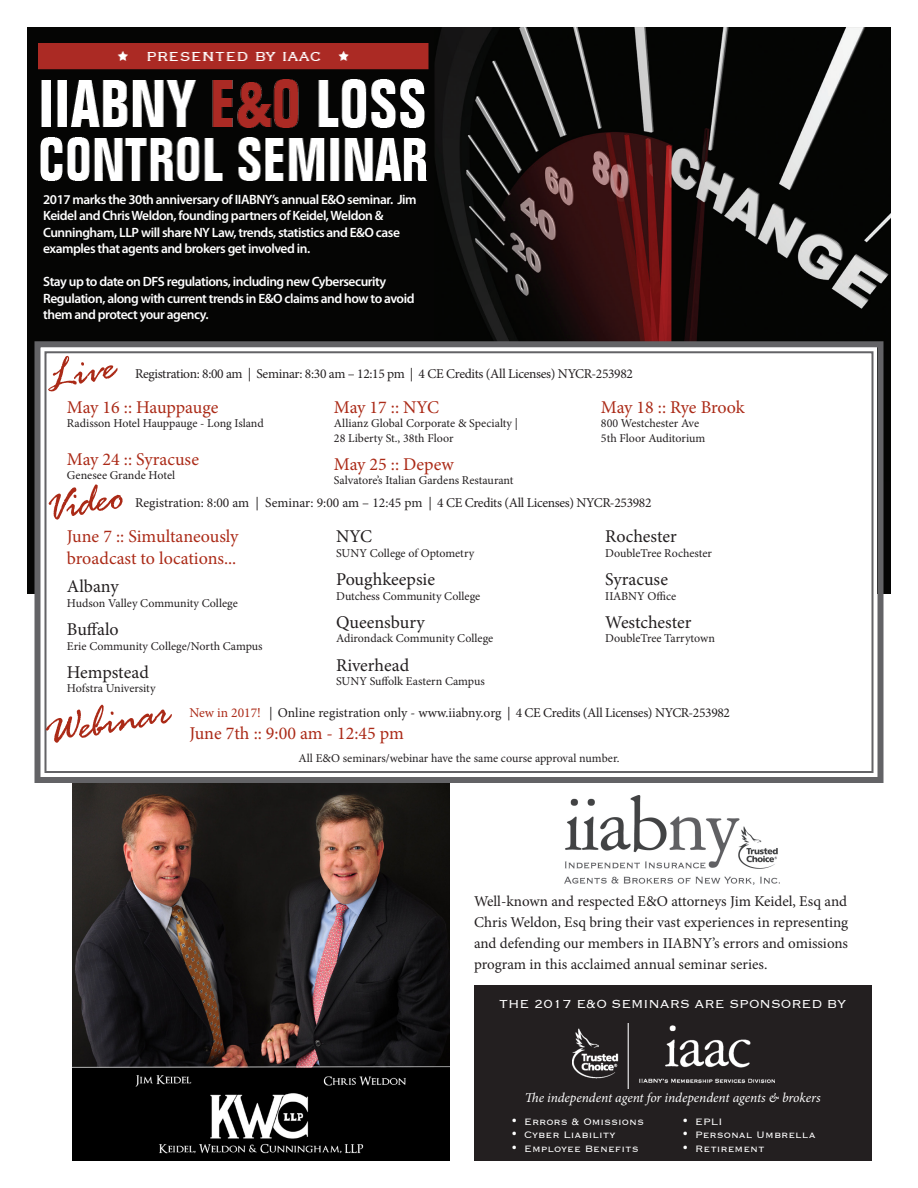
<style>
.page{position:relative;width:918px;height:1188px;background:#fff}
.page>*{position:absolute;margin:0;border:0;box-sizing:border-box;transform-origin:0 0}
.t1{font:45px "Rage Italic Let Plain";color:#ab2a17}
.t2{font:18px/21.6px "Minion Pro";letter-spacing:-.005em;color:#ab2a17}
.t3{font:18px "Minion Pro";color:#231f20}
.t4{font:15px/21px "Minion Pro";color:#231f20;text-align:justify}
.t5{font:15px "Copperplate Gothic BT";color:#fff}
.t6{font:600 13.5px/16.5px "Myriad Pro";letter-spacing:-.035em;color:#fff}
.t7{font:13.5px "Minion Pro";letter-spacing:-.025em;color:#231f20}
.t8{font:italic 13.5px "Minion Pro";letter-spacing:-.005em;color:#fff}
.t9{font:12px/14.4px "Minion Pro";color:#231f20}
.t10{font:12px "Copperplate Gothic BT";color:#fff}
.s1{color:#ab2a17}
</style>
<div class="page">
<img style="left:27px;top:27px;width:864px;height:567px">
<img style="left:72px;top:786px;width:378px;height:375px">
<svg style="left:32px;top:338px;width:854px;height:448px"></svg>
<div style="left:44px;top:351px;width:830px;height:422px;border:2px solid #636366"></div>
<div style="left:474px;top:986px;width:398px;height:175px;background:#231f20"></div>
<img style="left:572px;top:1024px;width:202px;height:65px">
<img style="left:564px;top:795px;width:216px;height:89px">
<img style="left:39px;top:43px;width:390px;height:137px">
<p class="t6" style="left:43px;top:191px;width:375px">2017 marks the 30th anniversary of IIABNY’s annual E&amp;O seminar. Jim Keidel and Chris Weldon, founding partners of Keidel, Weldon &amp; Cunningham, LLP will share NY Law, trends, statistics and E&amp;O case examples that agents and brokers get involved in.</p>
<p class="t6" style="left:43px;top:273px;width:373px">Stay up to date on DFS regulations, including new Cybersecurity<br>Regulation, along with current trends in E&amp;O claims and how to avoid them and protect your agency.</p>
<p class="t1" style="left:42px;top:359px;width:72px;rotate:-11deg">Live</p>
<p class="t2" style="left:67px;top:396px;width:153px">May 16 :: Hauppauge</p>
<p class="t9" style="left:67px;top:416px;width:198px">Radisson Hotel Hauppauge - Long Island</p>
<p class="t2" style="left:67px;top:448px;width:134px">May 24 :: Syracuse</p>
<p class="t9" style="left:67px;top:468px;width:110px">Genesee Grande Hotel</p>
<p class="t7" style="left:135px;top:365px;width:500px">Registration: 8:00 am | Seminar: 8:30 am – 12:15 pm | 4 CE Credits (All Licenses) NYCR-253982</p>
<p class="t2" style="left:601px;top:396px;width:145px">May 18 :: Rye Brook</p>
<p class="t9" style="left:601px;top:416px;width:100px">800 Westchester Ave</p>
<p class="t9" style="left:601px;top:431px;width:106px">5th Floor Auditorium</p>
<p class="t2" style="left:334px;top:396px;width:107px">May 17 :: NYC</p>
<p class="t9" style="left:334px;top:416px;width:186px">Allianz Global Corporate &amp; Specialty |<br>28 Liberty St., 38th Floor</p>
<p class="t2" style="left:334px;top:454px;width:122px">May 25 :: Depew</p>
<p class="t9" style="left:334px;top:473px;width:181px">Salvatore’s Italian Gardens Restaurant</p>
<p class="t1" style="left:42px;top:489px;width:80px;rotate:-11deg">Video</p>
<p class="t7" style="left:135px;top:493px;width:518px">Registration: 8:00 am | Seminar: 9:00 am – 12:45 pm | 4 CE Credits (All Licenses) NYCR-253982</p>
<p class="t2" style="left:67px;top:526px;width:173px">June 7 :: Simultaneously broadcast to locations...</p>
<p class="t3" style="left:67px;top:575px;width:53px">Albany</p>
<p class="t9" style="left:67px;top:596px;width:172px">Hudson Valley Community College</p>
<p class="t3" style="left:67px;top:617px;width:53px">Buffalo</p>
<p class="t9" style="left:67px;top:639px;width:197px">Erie Community College/North Campus</p>
<p class="t3" style="left:67px;top:660px;width:83px">Hempstead</p>
<p class="t9" style="left:67px;top:681px;width:90px">Hofstra University</p>
<p class="t3" style="left:336px;top:525px;width:37px">NYC</p>
<p class="t9" style="left:336px;top:546px;width:140px">SUNY College of Optometry</p>
<p class="t3" style="left:336px;top:567px;width:101px">Poughkeepsie</p>
<p class="t9" style="left:336px;top:589px;width:146px">Dutchess Community College</p>
<p class="t3" style="left:336px;top:610px;width:90px">Queensbury</p>
<p class="t9" style="left:336px;top:631px;width:159px">Adirondack Community College</p>
<p class="t3" style="left:336px;top:653px;width:75px">Riverhead</p>
<p class="t9" style="left:336px;top:674px;width:150px">SUNY Suffolk Eastern Campus</p>
<p class="t3" style="left:605px;top:525px;width:73px">Rochester</p>
<p class="t9" style="left:605px;top:546px;width:108px">DoubleTree Rochester</p>
<p class="t3" style="left:605px;top:567px;width:64px">Syracuse</p>
<p class="t9" style="left:605px;top:589px;width:73px">IIABNY Office</p>
<p class="t3" style="left:605px;top:610px;width:88px">Westchester</p>
<p class="t9" style="left:605px;top:631px;width:111px">DoubleTree Tarrytown</p>
<p class="t1" style="left:42px;top:713px;width:129px;rotate:-11deg">Webinar</p>
<p class="t7" style="left:189px;top:704px;width:542px"><span class="s1">New in 2017!</span> | Online registration only - www.iiabny.org | 4 CE Credits (All Licenses) NYCR-253982</p>
<p class="t2" style="left:189px;top:723px;width:216px">June 7th :: 9:00 am - 12:45 pm</p>
<p class="t9" style="left:299px;top:751px;width:322px">All E&amp;O seminars/webinar have the same course approval number.</p>
<p class="t4" style="left:474px;top:891px;width:376px">Well-known and respected E&amp;O attorneys Jim Keidel, Esq and Chris Weldon, Esq bring their vast experiences in representing and defending our members in IIABNY’s errors and omissions program in this acclaimed annual seminar series.</p>
<p class="t5" style="left:499px;top:995px;width:348px">THE 2017 E&amp;O SEMINARS ARE SPONSORED BY</p>
<p class="t8" style="left:525px;top:1088px;width:297px">The independent agent for independent agents &amp; brokers</p>
<p class="t10" style="left:511px;top:1115px;width:135px">• Errors &amp; Omissions</p>
<p class="t10" style="left:511px;top:1129px;width:106px">• Cyber Liability</p>
<p class="t10" style="left:511px;top:1142px;width:130px">• Employee Benefits</p>
<p class="t10" style="left:682px;top:1115px;width:42px">• EPLI</p>
<p class="t10" style="left:682px;top:1129px;width:135px">• Personal Umbrella</p>
<p class="t10" style="left:682px;top:1142px;width:85px">• Retirement</p>
</div>
